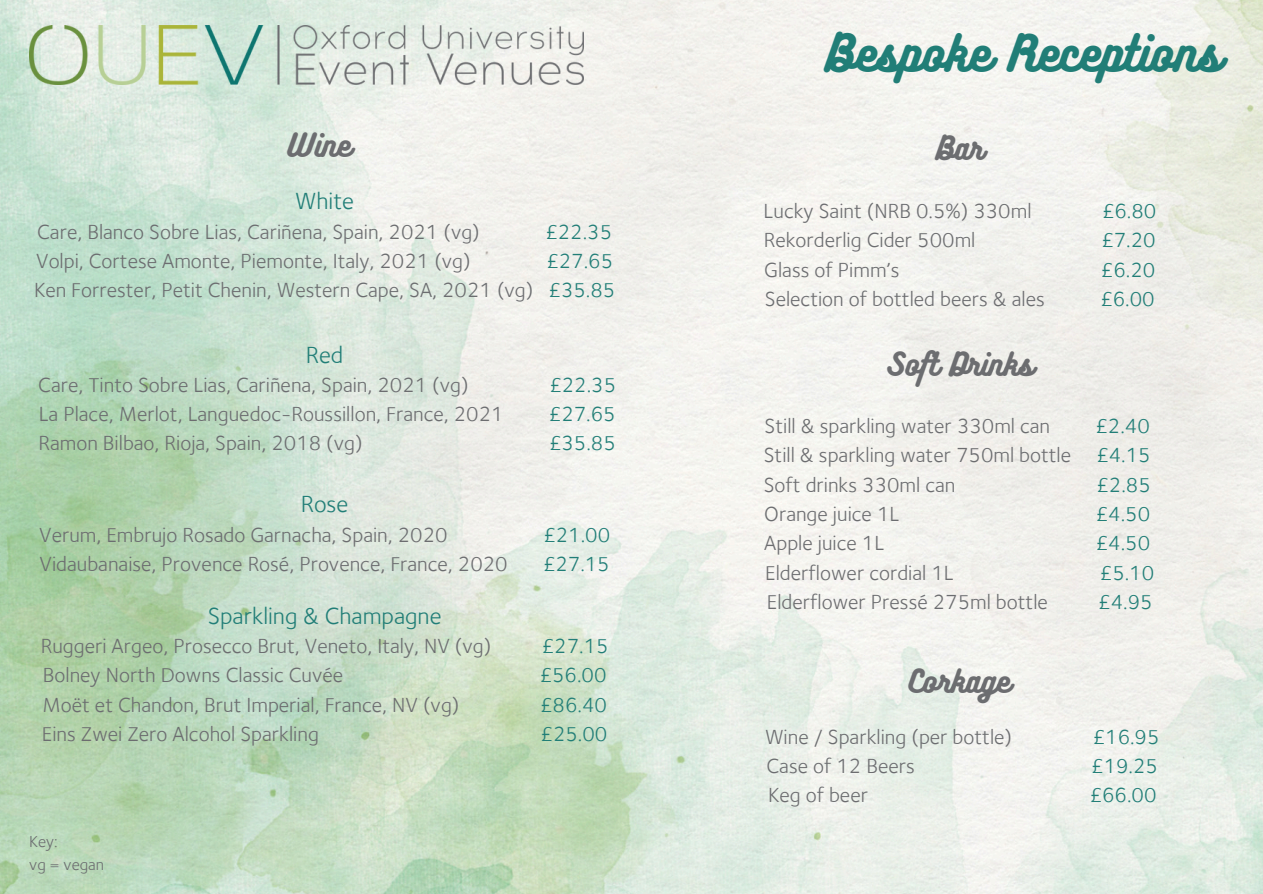
<style>
.page{position:relative;width:1263px;height:894px;background:#fff}
.page>*{position:absolute;margin:0;border:0;box-sizing:border-box;transform-origin:0 0}
.t1{font:45px "Bukhari Script";color:#217e77}
.t2{font:28.5px "Bukhari Script";color:#6c6d70}
.t3{font:24px "Foundry Sterling";color:#217e77}
.t4{font:21px/29.2px "Foundry Sterling";color:#6c6d70;text-align:right}
.t5{font:21px "Foundry Sterling";color:#217e77}
.t6{font:16.5px "Foundry Sterling";color:#6c6d70}
.s1{color:#217e77}
</style>
<div class="page">
<img style="left:0;top:0;width:1263px;height:893px">
<img style="left:29px;top:25px;width:555px;height:60px">
<p class="t2" style="left:287px;top:126px;width:65px">Wine</p>
<p class="t3" style="left:295px;top:187px;width:60px">White</p>
<p class="t4" style="left:37px;top:217px;width:444px">Care, Blanco Sobre Lias, Cariñena, Spain, 2021 (vg)</p>
<p class="t5" style="left:545px;top:219px;width:68px">£22.35</p>
<p class="t4" style="left:36px;top:246px;width:436px">Volpi, Cortese Amonte, Piemonte, Italy, 2021 (vg)</p>
<p class="t4" style="left:34px;top:246px;width:583px"><span class="s1">£27.65<br></span>Ken Forrester, Petit Chenin, Western Cape, SA, 2021 (vg) <span class="s1">£35.85</span></p>
<h1 class="t3" style="left:306px;top:340px;width:39px">Red</h1>
<h1 class="t4" style="left:38px;top:370px;width:432px">Care, Tinto Sobre Lias, Cariñena, Spain, 2021 (vg)</h1>
<h1 class="t5" style="left:549px;top:372px;width:68px">£22.35</h1>
<h1 class="t4" style="left:39px;top:399px;width:466px">La Place, Merlot, Languedoc-Roussillon, France, 2021</h1>
<h1 class="t5" style="left:549px;top:402px;width:68px">£27.65</h1>
<h1 class="t4" style="left:39px;top:428px;width:326px">Ramon Bilbao, Rioja, Spain, 2018 (vg)</h1>
<h1 class="t5" style="left:549px;top:431px;width:68px">£35.85</h1>
<h2 class="t3" style="left:301px;top:490px;width:49px">Rose</h2>
<h2 class="t4" style="left:39px;top:519px;width:410px">Verum, Embrujo Rosado Garnacha, Spain, 2020</h2>
<h2 class="t5" style="left:543px;top:522px;width:68px">£21.00</h2>
<h2 class="t4" style="left:40px;top:549px;width:470px">Vidaubanaise, Provence Rosé, Provence, France, 2020</h2>
<h2 class="t5" style="left:543px;top:551px;width:68px">£27.15</h2>
<h3 class="t3" style="left:208px;top:601px;width:235px">Sparkling &amp; Champagne</h3>
<h3 class="t4" style="left:41px;top:631px;width:452px">Ruggeri Argeo, Prosecco Brut, Veneto, Italy, NV (vg)</h3>
<h3 class="t5" style="left:542px;top:633px;width:68px">£27.15</h3>
<h3 class="t4" style="left:43px;top:660px;width:302px">Bolney North Downs Classic Cuvée</h3>
<h3 class="t5" style="left:540px;top:663px;width:68px">£56.00</h3>
<h3 class="t4" style="left:42px;top:689px;width:418px">Moët et Chandon, Brut Imperial, France, NV (vg)</h3>
<h3 class="t5" style="left:540px;top:692px;width:68px">£86.40</h3>
<h3 class="t4" style="left:42px;top:718px;width:278px">Eins Zwei Zero Alcohol Sparkling</h3>
<h3 class="t5" style="left:541px;top:721px;width:68px">£25.00</h3>
<h3 class="t6" style="left:29px;top:832px;width:30px">Key:</h3>
<h2 class="t6" style="left:29px;top:854px;width:76px">vg = vegan</h2>
<h3 class="t1" style="left:826px;top:24px;width:397px">Bespoke Receptions</h3>
<h3 class="t2" style="left:936px;top:129px;width:49px">Bar</h3>
<h3 class="t4" style="left:764px;top:196px;width:269px">Lucky Saint (NRB 0.5%) 330ml</h3>
<h3 class="t5" style="left:1102px;top:199px;width:56px">£6.80</h3>
<h3 class="t4" style="left:764px;top:225px;width:213px">Rekorderlig Cider 500ml</h3>
<h3 class="t5" style="left:1101px;top:228px;width:56px">£7.20</h3>
<h3 class="t4" style="left:764px;top:255px;width:137px">Glass of Pimm’s</h3>
<h3 class="t5" style="left:1101px;top:257px;width:56px">£6.20</h3>
<h3 class="t4" style="left:765px;top:284px;width:282px">Selection of bottled beers &amp; ales</h3>
<h3 class="t5" style="left:1100px;top:287px;width:56px">£6.00</h3>
<h3 class="t2" style="left:886px;top:345px;width:149px">Soft Drinks</h3>
<p class="t4" style="left:765px;top:411px;width:287px">Still &amp; sparkling water 330ml can</p>
<p class="t4" style="left:764px;top:411px;width:389px;text-align:justify;text-indent:332px"><span class="s1">£2.40<br></span>Still &amp; sparkling water 750ml bottle <span class="s1">£4.15<br></span>Soft drinks 330ml can</p>
<p class="t5" style="left:1096px;top:472px;width:56px">£2.85</p>
<p class="t4" style="left:764px;top:499px;width:137px">Orange juice 1L</p>
<p class="t5" style="left:1096px;top:501px;width:56px">£4.50</p>
<p class="t4" style="left:764px;top:528px;width:121px">Apple juice 1L</p>
<p class="t5" style="left:1096px;top:531px;width:56px">£4.50</p>
<p class="t4" style="left:765px;top:557px;width:190px">Elderflower cordial 1L</p>
<p class="t5" style="left:1100px;top:560px;width:56px">£5.10</p>
<p class="t4" style="left:767px;top:586px;width:283px">Elderflower Pressé 275ml bottle</p>
<p class="t5" style="left:1098px;top:589px;width:56px">£4.95</p>
<p class="t2" style="left:909px;top:662px;width:102px">Corkage</p>
<h2 class="t4" style="left:765px;top:721px;width:249px">Wine / Sparkling (per bottle)</h2>
<h2 class="t5" style="left:1093px;top:724px;width:68px">£16.95</h2>
<h2 class="t4" style="left:766px;top:751px;width:150px">Case of 12 Beers</h2>
<h2 class="t5" style="left:1091px;top:753px;width:68px">£19.25</h2>
<h2 class="t4" style="left:768px;top:780px;width:101px">Keg of beer</h2>
<h2 class="t5" style="left:1090px;top:783px;width:68px">£66.00</h2>
</div>
